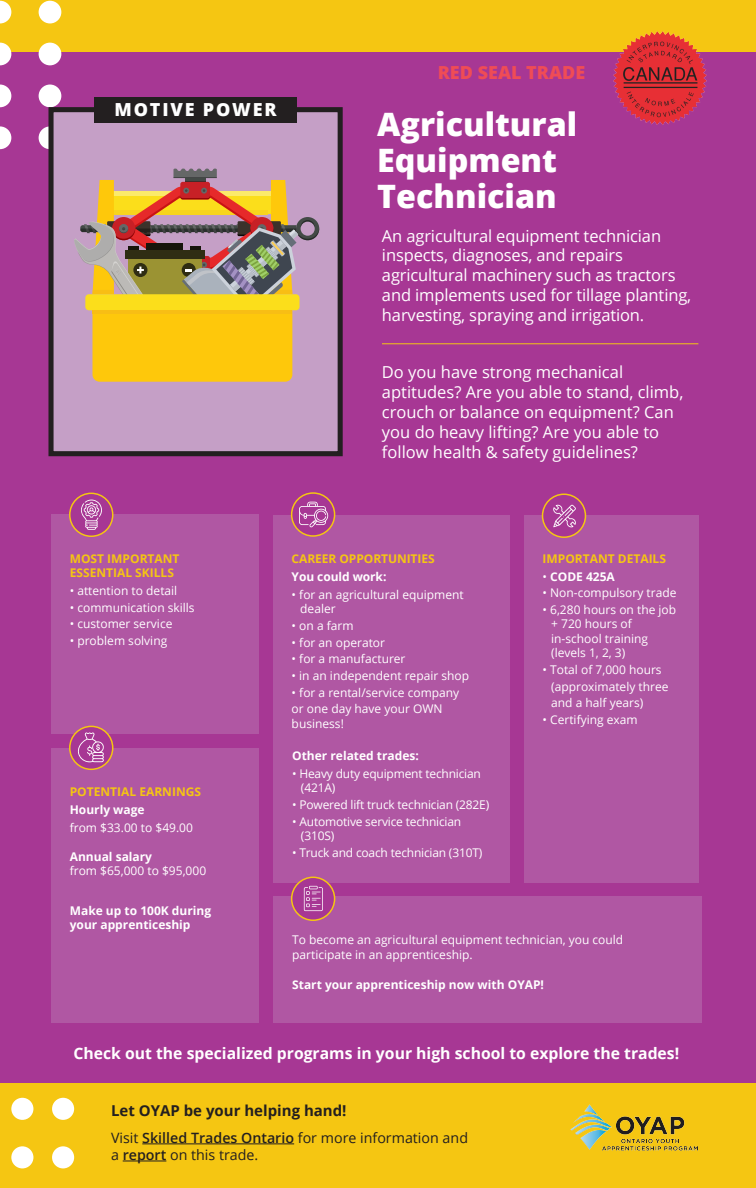
<style>
.page{position:relative;width:756px;height:1188px;background:#a73794}
.page>*{position:absolute;margin:0;border:0;box-sizing:border-box;transform-origin:0 0}
.t1{font:800 32.25px/36px "Open Sans";color:#fff}
.t2{font:800 18px "Open Sans";color:#ef4c56}
.t3{font:800 18px "Open Sans";letter-spacing:.1em;color:#fff}
.t4{font:16.5px/19.8px "Open Sans";letter-spacing:-.01em;color:#fff}
.t5{font:700 15.75px "Open Sans";color:#fff}
.t6{font:700 15px "Open Sans";color:#231f20}
.t7{font:14.25px/17.1px "Open Sans";color:#231f20}
.t8{font:12px/14.4px "Open Sans";color:#fff}
.t9{font:700 12px/14.4px "Open Sans";color:#fff}
.t10{font:700 12px/14.4px "Open Sans";color:#f5c612}
.s1{font-weight:400}
.s2{font-weight:600}
</style>
<div class="page">
<div style="left:0;top:0;width:756px;height:52px;background:#f5c612"></div>
<div style="left:0;top:1083px;width:756px;height:105px;background:#f5c612"></div>
<div style="left:11px;top:1146px;width:22px;height:22px;background:#fff;border-radius:50%"></div>
<div style="left:11px;top:1098px;width:22px;height:22px;background:#fff;border-radius:50%"></div>
<div style="left:52px;top:1146px;width:22px;height:22px;background:#fff;border-radius:50%"></div>
<div style="left:52px;top:1098px;width:22px;height:22px;background:#fff;border-radius:50%"></div>
<hr style="left:382px;top:343px;width:316px;height:1px;background:#f5c612">
<div style="left:51px;top:515px;width:207px;height:219px;background:#b057a3"></div>
<div style="left:51px;top:748px;width:207px;height:275px;background:#b057a3"></div>
<div style="left:273px;top:896px;width:429px;height:127px;background:#b057a3"></div>
<div style="left:273px;top:515px;width:236px;height:368px;background:#b057a3"></div>
<div style="left:524px;top:515px;width:175px;height:368px;background:#b057a3"></div>
<img style="left:613px;top:32px;width:93px;height:93px">
<img style="left:570px;top:1104px;width:127px;height:46px">
<hr style="left:142px;top:1144px;width:152px;height:1px;background:#231f20">
<hr style="left:123px;top:1161px;width:43px;height:1px;background:#231f20">
<svg style="left:70px;top:726px;width:43px;height:43px"></svg>
<div style="left:69px;top:726px;width:44px;height:44px;border:2px solid #f5c612;border-radius:50%"></div>
<svg style="left:78px;top:733px;width:26px;height:29px"></svg>
<svg style="left:292px;top:493px;width:43px;height:43px"></svg>
<div style="left:291px;top:492px;width:44px;height:45px;border:2px solid #f5c612;border-radius:50%"></div>
<svg style="left:299px;top:502px;width:29px;height:26px"></svg>
<div style="left:70px;top:493px;width:43px;height:43px;background:#a73794;border-radius:50%"></div>
<div style="left:69px;top:493px;width:44px;height:44px;border:2px solid #f5c612;border-radius:50%"></div>
<svg style="left:81px;top:500px;width:21px;height:30px"></svg>
<div style="left:543px;top:494px;width:42px;height:43px;background:#a73794;border-radius:50%"></div>
<div style="left:542px;top:494px;width:44px;height:44px;border:2px solid #f5c612;border-radius:50%"></div>
<svg style="left:553px;top:505px;width:23px;height:22px"></svg>
<div style="left:292px;top:877px;width:43px;height:43px;background:#a73794;border-radius:50%"></div>
<div style="left:291px;top:877px;width:44px;height:44px;border:2px solid #f5c612;border-radius:50%"></div>
<svg style="left:304px;top:886px;width:19px;height:25px"></svg>
<svg style="left:0;top:1px;width:11px;height:22px"></svg>
<div style="left:39px;top:1px;width:22px;height:22px;background:#fff;border-radius:50%"></div>
<svg style="left:0;top:43px;width:11px;height:22px"></svg>
<div style="left:39px;top:43px;width:22px;height:22px;background:#fff;border-radius:50%"></div>
<svg style="left:0;top:85px;width:11px;height:22px"></svg>
<div style="left:39px;top:85px;width:22px;height:22px;background:#fff;border-radius:50%"></div>
<svg style="left:0;top:126px;width:11px;height:23px"></svg>
<div style="left:39px;top:126px;width:22px;height:23px;background:#fff;border-radius:50%"></div>
<div style="left:48px;top:107px;width:295px;height:349px;background:#c59fc6;border:5px solid #231f20"></div>
<div style="left:95px;top:97px;width:202px;height:25px;background:#231f20"></div>
<svg style="left:74px;top:169px;width:245px;height:213px"></svg>
<hr style="left:92px;top:310px;width:200px;height:4px;background:#f8be14">
<div style="left:167px;top:319px;width:51px;height:52px;background:#fec80b;border-radius:50%"></div>
<h2 class="t3" style="left:115px;top:96px;width:164px">MOTIVE POWER</h2>
<h2 class="t2" style="left:438px;top:58px;width:149px">RED SEAL TRADE</h2>
<h1 class="t1" style="left:377px;top:105px;width:202px">Agricultural<br>Equipment<br>Technician</h1>
<h3 class="t4" style="left:382px;top:225px;width:311px">An agricultural equipment technician inspects, diagnoses, and repairs agricultural machinery such as tractors and implements used for tillage planting, harvesting, spraying and irrigation.</h3>
<h3 class="t4" style="left:382px;top:362px;width:303px">Do you have strong mechanical aptitudes? Are you able to stand, climb, crouch or balance on equipment? Can you do heavy lifting? Are you able to follow health &amp; safety guidelines?</h3>
<p class="t10" style="left:70px;top:551px;width:111px">MOST IMPORTANT<br>ESSENTIAL SKILLS</p>
<p class="t8" style="left:70px;top:583px;width:109px">• attention to detail</p>
<p class="t8" style="left:70px;top:600px;width:126px">• communication skills</p>
<p class="t8" style="left:70px;top:617px;width:104px">• customer service</p>
<p class="t8" style="left:70px;top:633px;width:99px">• problem solving</p>
<p class="t10" style="left:70px;top:784px;width:133px">POTENTIAL EARNINGS</p>
<p class="t9" style="left:70px;top:802px;width:76px">Hourly wage</p>
<p class="t8" style="left:70px;top:820px;width:125px">from $33.00 to $49.00</p>
<p class="t9" style="left:70px;top:849px;width:84px">Annual salary</p>
<p class="t8" style="left:70px;top:863px;width:138px">from $65,000 to $95,000</p>
<p class="t9" style="left:70px;top:903px;width:143px">Make up to 100K during your apprenticeship</p>
<p class="t10" style="left:292px;top:551px;width:145px">CAREER OPPORTUNITIES</p>
<p class="t9" style="left:292px;top:569px;width:96px">You could work:</p>
<p class="t8" style="left:300px;top:587px;width:165px;text-indent:-9px">• for an agricultural equipment dealer</p>
<p class="t8" style="left:292px;top:618px;width:63px">• on a farm</p>
<p class="t8" style="left:292px;top:635px;width:95px">• for an operator</p>
<p class="t8" style="left:292px;top:651px;width:115px">• for a manufacturer</p>
<p class="t8" style="left:292px;top:668px;width:179px">• in an independent repair shop</p>
<p class="t8" style="left:292px;top:684px;width:169px;line-height:16.6px">• for a rental/service company or one day have your OWN</p>
<p class="t8" style="left:292px;top:716px;width:54px">business!</p>
<p class="t9" style="left:292px;top:748px;width:128px">Other related trades:</p>
<p class="t8" style="left:301px;top:766px;width:181px;text-indent:-9px">• Heavy duty equipment technician (421A)</p>
<p class="t8" style="left:292px;top:797px;width:199px">• Powered lift truck technician (282E)</p>
<p class="t8" style="left:301px;top:814px;width:162px;text-indent:-9px">• Automotive service technician (310S)</p>
<p class="t8" style="left:292px;top:845px;width:192px">• Truck and coach technician (310T)</p>
<p class="t10" style="left:543px;top:551px;width:125px">IMPORTANT DETAILS</p>
<p class="t9" style="left:543px;top:569px;width:74px"><span class="s1">•</span> CODE 425A</p>
<p class="t8" style="left:543px;top:586px;width:135px">• Non-compulsory trade</p>
<p class="t8" style="left:551px;top:602px;width:127px;text-indent:-9px">• 6,280 hours on the job + 720 hours of in-school training (levels 1, 2, 3)</p>
<p class="t8" style="left:551px;top:661px;width:119px;line-height:16.6px;text-indent:-9px">• Total of 7,000 hours (approximately three and a half years)</p>
<p class="t8" style="left:543px;top:712px;width:97px">• Certifying exam</p>
<p class="t8" style="left:292px;top:932px;width:333px">To become an agricultural equipment technician, you could participate in an apprenticeship.</p>
<p class="t9" style="left:292px;top:977px;width:253px">Start your apprenticeship now with OYAP!</p>
<h3 class="t5" style="left:73px;top:1042px;width:607px">Check out the specialized programs in your high school to explore the trades!</h3>
<p class="t6" style="left:111px;top:1100px;width:237px">Let OYAP be your helping hand!</p>
<p class="t7" style="left:111px;top:1129px;width:358px">Visit <span class="s2">Skilled Trades Ontario</span> for more information and a <span class="s2">report</span> on this trade.</p>
</div>
